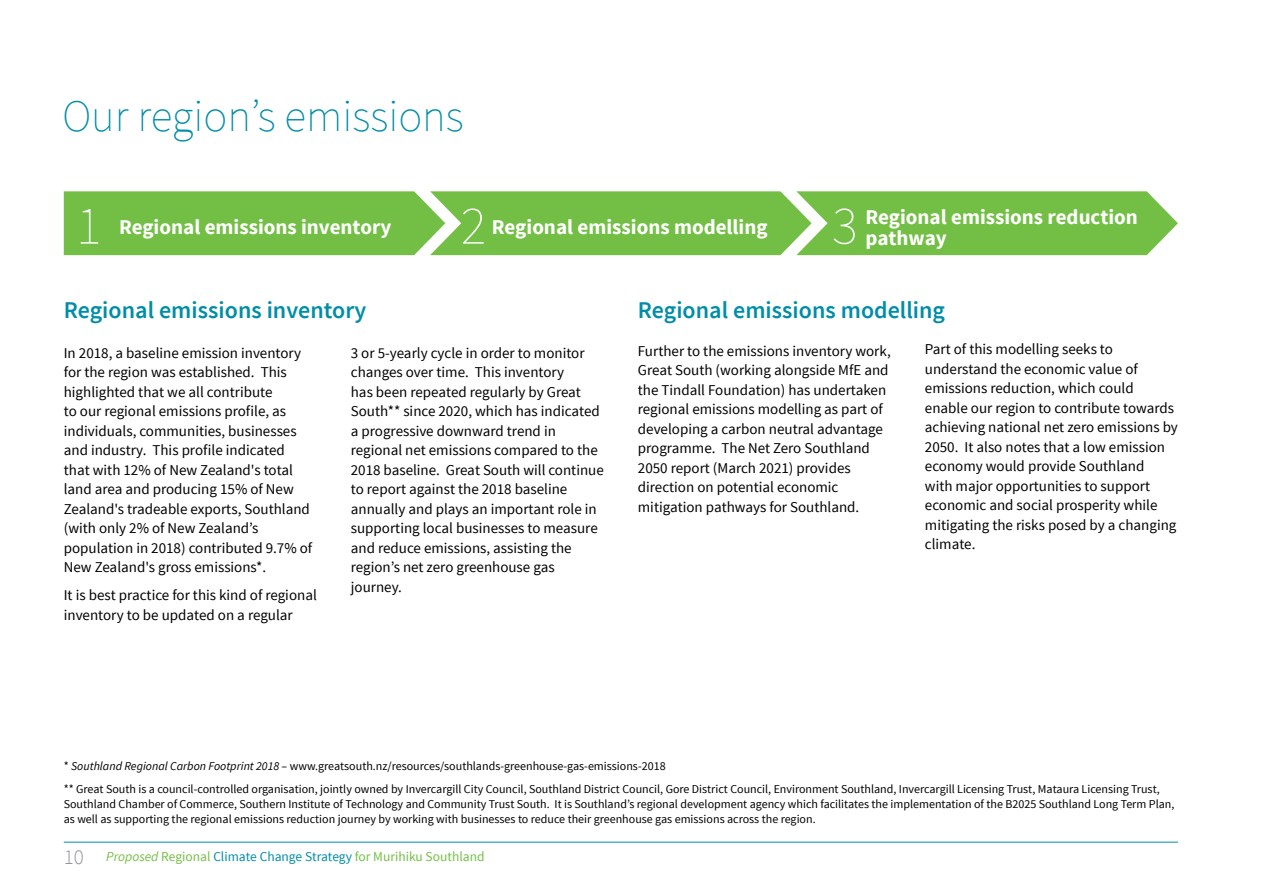
<style>
.page{position:relative;width:1263px;height:893px;background:#fff}
.page>*{position:absolute;margin:0;border:0;box-sizing:border-box;transform-origin:0 0}
.t1{font:200 54px "Source Sans Pro";color:#fff}
.t2{font:200 45px "Source Sans Pro";color:#008da8}
.t3{font:600 24px "Source Sans Pro";color:#008da8}
.t4{font:700 21px "Source Sans Pro";color:#fff}
.t5{font:15px/19.5px "Source Sans Pro";color:#000}
.t6{font:13.5px "Source Sans Pro";color:#73bf45}
.t7{font:12px/23.5px "Source Sans Pro";color:#000}
.s1{font-style:italic}
.s2{font-weight:300;font-size:21px;color:#939598}
.s3{color:#008da8}
</style>
<div class="page">
<hr style="left:64px;top:842px;width:1114px;height:1px;background:#008da8">
<div style="left:64px;top:191px;width:1114px;height:64px;background:#73bf45"></div>
<h2 class="t2" style="left:62px;top:89px;width:403px">Our region’s emissions</h2>
<h1 class="t1" style="left:76px;top:193px;width:27px">1</h1>
<h1 class="t1" style="left:461px;top:193px;width:27px">2</h1>
<h1 class="t1" style="left:832px;top:193px;width:27px">3</h1>
<h3 class="t4" style="left:119px;top:214px;width:274px">Regional emissions inventory</h3>
<h3 class="t4" style="left:492px;top:214px;width:277px">Regional emissions modelling</h3>
<h3 class="t4" style="left:865px;top:203px;width:274px">Regional emissions reduction</h3>
<h3 class="t4" style="left:865px;top:224px;width:83px">pathway</h3>
<h3 class="t3" style="left:64px;top:295px;width:304px">Regional emissions inventory</h3>
<p class="t5" style="left:64px;top:343px;width:250px">In 2018, a baseline emission inventory for the region was established. This highlighted that we all contribute<br>to our regional emissions profile, as individuals, communities, businesses and industry. This profile indicated that with 12% of New Zealand's total land area and producing 15% of New Zealand's tradeable exports, Southland (with only 2% of New Zealand’s population in 2018) contributed 9.7% of New Zealand's gross emissions*.</p>
<p class="t5" style="left:64px;top:586px;width:255px">It is best practice for this kind of regional inventory to be updated on a regular</p>
<p class="t5" style="left:351px;top:343px;width:254px">3 or 5-yearly cycle in order to monitor changes over time. This inventory<br>has been repeated regularly by Great South** since 2020, which has indicated a progressive downward trend in regional net emissions compared to the 2018 baseline. Great South will continue to report against the 2018 baseline annually and plays an important role in supporting local businesses to measure and reduce emissions, assisting the region’s net zero greenhouse gas journey.</p>
<h3 class="t3" style="left:638px;top:295px;width:309px">Regional emissions modelling</h3>
<p class="t5" style="left:638px;top:341px;width:254px">Further to the emissions inventory work, Great South (working alongside MfE and the Tindall Foundation) has undertaken regional emissions modelling as part of developing a carbon neutral advantage programme. The Net Zero Southland 2050 report (March 2021) provides direction on potential economic mitigation pathways for Southland.</p>
<p class="t5" style="left:925px;top:340px;width:254px">Part of this modelling seeks to understand the economic value of emissions reduction, which could enable our region to contribute towards achieving national net zero emissions by 2050. It also notes that a low emission economy would provide Southland<br>with major opportunities to support economic and social prosperity while mitigating the risks posed by a changing climate.</p>
<p class="t7" style="left:64px;top:754px;width:1097px">* <span class="s1">Southland Regional Carbon Footprint 2018</span> – www.greatsouth.nz/resources/southlands-greenhouse-gas-emissions-2018<br>** Great South is a council-controlled organisation, jointly owned by Invercargill City Council, Southland District Council, Gore District Council, Environment Southland, Invercargill Licensing Trust, Mataura Licensing Trust,</p>
<p class="t7" style="left:64px;top:797px;width:1112px;line-height:15px">Southland Chamber of Commerce, Southern Institute of Technology and Community Trust South. It is Southland’s regional development agency which facilitates the implementation of the B2025 Southland Long Term Plan, as well as supporting the regional emissions reduction journey by working with businesses to reduce their greenhouse gas emissions across the region.</p>
<p class="t6" style="left:64px;top:848px;width:422px"><span class="s2">10</span> <span class="s1">Proposed</span> Regional <span class="s3">Climate Change Strategy</span> for Murihiku Southland</p>
</div>
